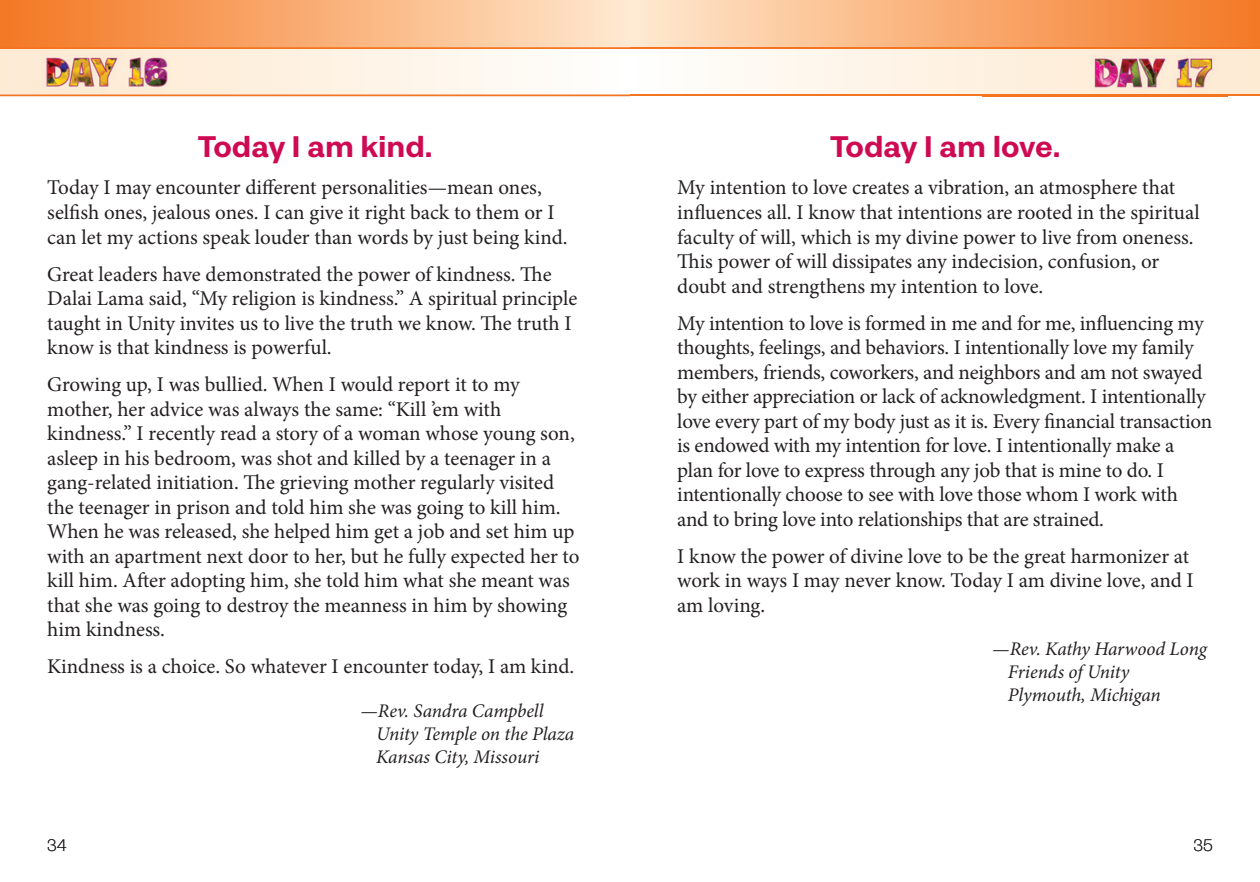
<style>
.page{position:relative;width:1260px;height:882px;background:#fff}
.page>*{position:absolute;margin:0;border:0;box-sizing:border-box;transform-origin:0 0}
.t1{font:700 28px "Pais";color:#ce0a53}
.t2{font:21px/24.5px "Minion Pro";letter-spacing:-.005em;color:#231f20}
.t3{font:italic 19.25px/23.1px "Minion Pro";letter-spacing:-.01em;color:#231f20}
.t4{font:300 15.75px "Pais";color:#231f20}
</style>
<div class="page">
<svg style="left:0;top:49px;width:524px;height:45px"></svg>
<div style="left:630px;top:0;width:630px;height:47px;background:linear-gradient(to right,#ffe9cf,#f47722)"></div>
<div style="left:0;top:0;width:630px;height:47px;background:linear-gradient(to right,#f47620,#ffe8ce)"></div>
<svg style="left:734px;top:49px;width:526px;height:45px"></svg>
<img style="left:29px;top:53px;width:199px;height:44px">
<hr style="left:0;top:47px;width:630px;height:2px;background:#f47521">
<hr style="left:0;top:94px;width:630px;height:2px;background:#f47521">
<hr style="left:630px;top:47px;width:630px;height:2px;background:#f47521">
<hr style="left:630px;top:94px;width:630px;height:2px;background:#f47521">
<img style="left:983px;top:49px;width:244px;height:48px">
<h1 class="t1" style="left:198px;top:127px;width:236px">Today I am kind.</h1>
<p class="t2" style="left:47px;top:176px;width:522px">Today I may encounter different personalities—mean ones, selfish ones, jealous ones. I can give it right back to them or I can let my actions speak louder than words by just being kind.</p>
<p class="t2" style="left:47px;top:262px;width:532px">Great leaders have demonstrated the power of kindness. The Dalai Lama said, “My religion is kindness.” A spiritual principle taught in Unity invites us to live the truth we know. The truth I know is that kindness is powerful.</p>
<p class="t2" style="left:47px;top:372px;width:534px">Growing up, I was bullied. When I would report it to my mother, her advice was always the same: “Kill ’em with kindness.” I recently read a story of a woman whose young son, asleep in his bedroom, was shot and killed by a teenager in a gang-related initiation. The grieving mother regularly visited the teenager in prison and told him she was going to kill him.<br>When he was released, she helped him get a job and set him up with an apartment next door to her, but he fully expected her to kill him. After adopting him, she told him what she meant was that she was going to destroy the meanness in him by showing him kindness.</p>
<p class="t2" style="left:47px;top:655px;width:529px">Kindness is a choice. So whatever I encounter today, I am kind.</p>
<p class="t3" style="left:376px;top:699px;width:200px;text-indent:-16px">—Rev. Sandra Campbell<br>Unity Temple on the Plaza<br>Kansas City, Missouri</p>
<h1 class="t1" style="left:830px;top:127px;width:232px">Today I am love.</h1>
<p class="t2" style="left:677px;top:176px;width:524px">My intention to love creates a vibration, an atmosphere that influences all. I know that intentions are rooted in the spiritual faculty of will, which is my divine power to live from oneness.<br>This power of will dissipates any indecision, confusion, or doubt and strengthens my intention to love.</p>
<p class="t2" style="left:677px;top:311px;width:536px">My intention to love is formed in me and for me, influencing my thoughts, feelings, and behaviors. I intentionally love my family members, friends, coworkers, and neighbors and am not swayed by either appreciation or lack of acknowledgment. I intentionally love every part of my body just as it is. Every financial transaction is endowed with my intention for love. I intentionally make a plan for love to express through any job that is mine to do. I intentionally choose to see with love those whom I work with and to bring love into relationships that are strained.</p>
<p class="t2" style="left:677px;top:544px;width:518px">I know the power of divine love to be the great harmonizer at work in ways I may never know. Today I am divine love, and I am loving.</p>
<p class="t3" style="left:1008px;top:638px;width:200px;text-indent:-16px">—Rev. Kathy Harwood Long<br>Friends of Unity<br>Plymouth, Michigan</p>
<p class="t4" style="left:47px;top:834px;width:21px">34</p>
<p class="t4" style="left:1193px;top:834px;width:21px">35</p>
</div>
